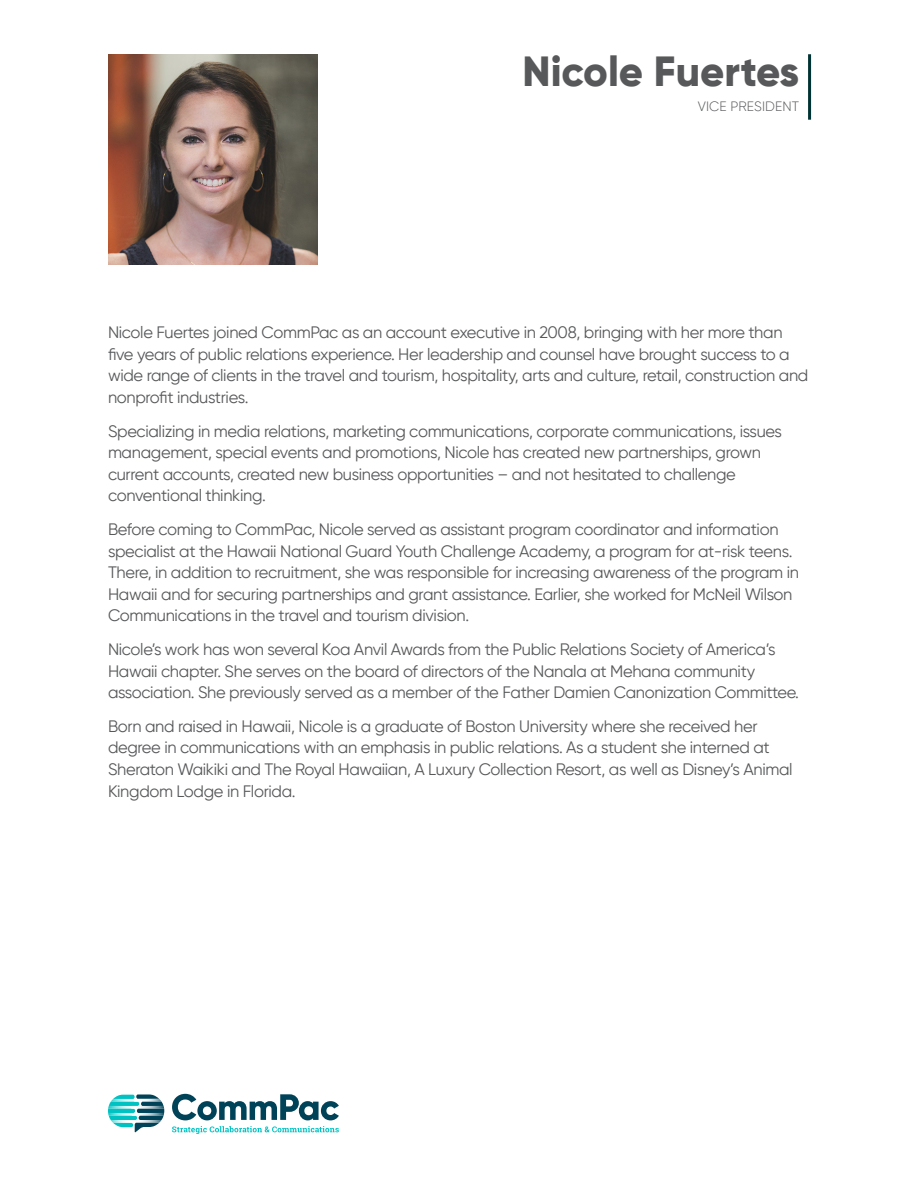
<style>
.page{position:relative;width:918px;height:1188px;background:#fff}
.page>*{position:absolute;margin:0;border:0;box-sizing:border-box;transform-origin:0 0}
.t1{font:800 42px "Gilroy";color:#57585a}
.Paragraph_Style_1{font:16.5px/21.6px "Gilroy";letter-spacing:-.02em;color:#57585a}
.t2{font:300 13.5px "Gilroy";letter-spacing:.01em;color:#57585a}
</style>
<div class="page">
<hr style="left:808px;top:54px;width:3px;height:66px;background:#033">
<svg style="left:172px;top:1126px;width:167px;height:8px"></svg>
<svg style="left:172px;top:1094px;width:167px;height:26px"></svg>
<svg style="left:108px;top:1094px;width:56px;height:38px"></svg>
<img style="left:108px;top:55px;width:210px;height:210px">
<p class="t1" style="left:523px;top:45px;width:278px">Nicole Fuertes</p>
<p class="t2" style="left:698px;top:98px;width:103px">VICE PRESIDENT</p>
<p class="Paragraph_Style_1" style="left:108px;top:321px;width:702px">Nicole Fuertes joined CommPac as an account executive in 2008, bringing with her more than five years of public relations experience. Her leadership and counsel have brought success to a wide range of clients in the travel and tourism, hospitality, arts and culture, retail, construction and nonprofit industries.</p>
<p class="Paragraph_Style_1" style="left:108px;top:420px;width:676px">Specializing in media relations, marketing communications, corporate communications, issues management, special events and promotions, Nicole has created new partnerships, grown current accounts, created new business opportunities – and not hesitated to challenge conventional thinking.</p>
<p class="Paragraph_Style_1" style="left:108px;top:518px;width:693px">Before coming to CommPac, Nicole served as assistant program coordinator and information specialist at the Hawaii National Guard Youth Challenge Academy, a program for at-risk teens.<br>There, in addition to recruitment, she was responsible for increasing awareness of the program in Hawaii and for securing partnerships and grant assistance. Earlier, she worked for McNeil Wilson Communications in the travel and tourism division.</p>
<p class="Paragraph_Style_1" style="left:108px;top:638px;width:693px">Nicole’s work has won several Koa Anvil Awards from the Public Relations Society of America’s<br>Hawaii chapter. She serves on the board of directors of the Nanala at Mehana community association. She previously served as a member of the Father Damien Canonization Committee.</p>
<p class="Paragraph_Style_1" style="left:108px;top:715px;width:686px">Born and raised in Hawaii, Nicole is a graduate of Boston University where she received her degree in communications with an emphasis in public relations. As a student she interned at Sheraton Waikiki and The Royal Hawaiian, A Luxury Collection Resort, as well as Disney’s Animal Kingdom Lodge in Florida.</p>
</div>
